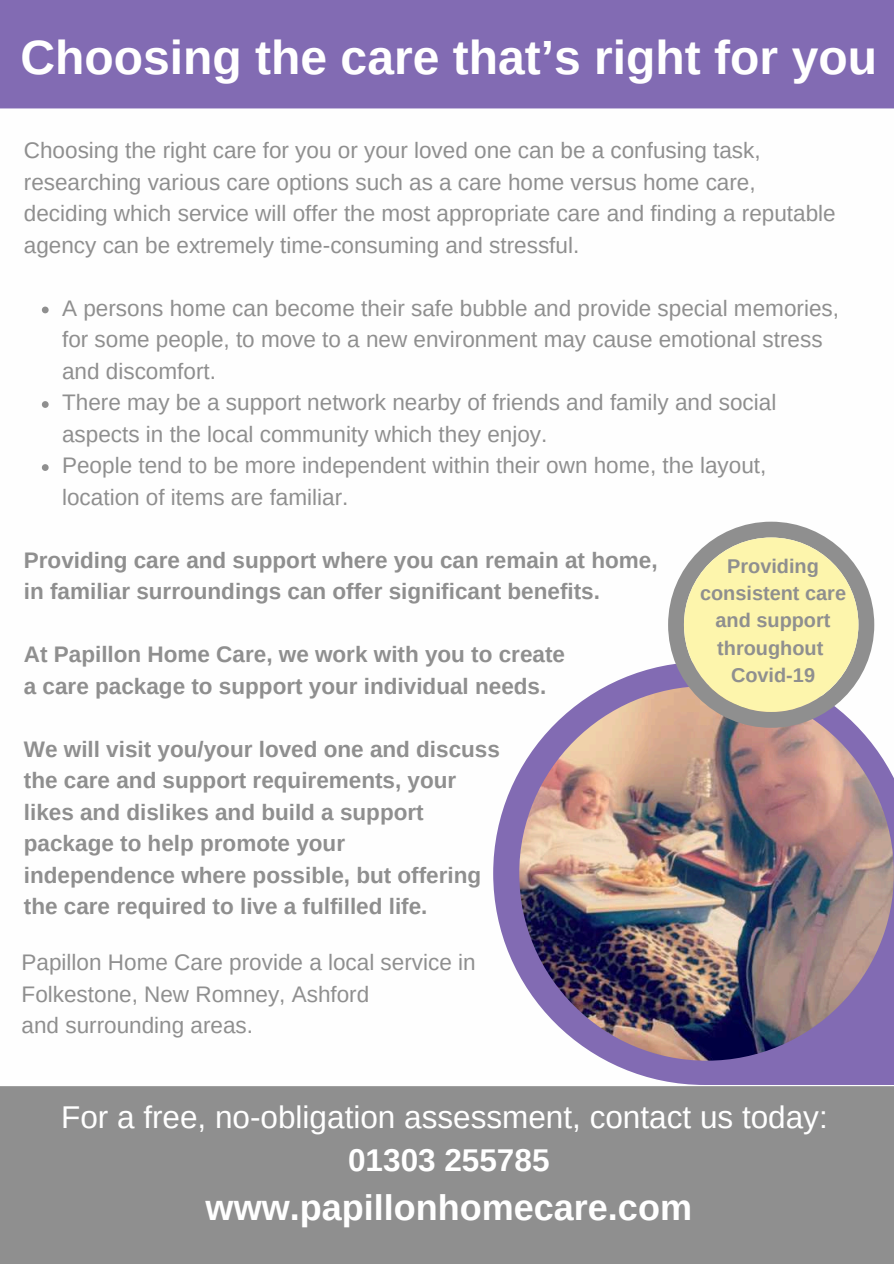
<style>
.page{position:relative;width:894px;height:1264px;background:#fff}
.page>*{position:absolute;margin:0;border:0;box-sizing:border-box;transform-origin:0 0}
.t1{font:700 48px "Arimo";color:#fff}
.t2{font:700 36px "Arimo";color:#fff}
.t3{font:31.5px "Arimo";color:#fff}
.t4{font:700 31.5px "Arimo";color:#fff}
.t5{font:22.5px/31.5px "Arimo";color:#8f8f8f}
.t6{font:700 22.5px/31.5px "Arimo";color:#8f8f8f}
.t7{font:700 19.95px/27.3px "Arimo";color:#8f8f8f;text-align:center}
</style>
<div class="page">
<div style="left:0;top:1086px;width:893px;height:177px;background:#8f8f8f"></div>
<svg style="left:493px;top:665px;width:400px;height:419px;fill:#826bb3"></svg>
<img style="left:519px;top:686px;width:374px;height:374px;border-radius:50%">
<svg style="left:668px;top:521px;width:206px;height:206px"></svg>
<div style="left:683px;top:537px;width:175px;height:175px;background:#fdf5ac;border-radius:50%"></div>
<svg style="left:42px;top:306px;width:7px;height:7px"></svg>
<svg style="left:42px;top:401px;width:7px;height:7px"></svg>
<svg style="left:42px;top:464px;width:7px;height:7px"></svg>
<div style="left:0;top:0;width:893px;height:108px;background:#826bb3"></div>
<h1 class="t1" style="left:20px;top:30px;width:857px">Choosing the care that’s right for you</h1>
<p class="t5" style="left:24px;top:134px;width:813px">Choosing the right care for you or your loved one can be a confusing task, researching various care options such as a care home versus home care, deciding which service will offer the most appropriate care and finding a reputable agency can be extremely time-consuming and stressful.</p>
<p class="t5" style="left:62px;top:292px;width:778px">A persons home can become their safe bubble and provide special memories, for some people, to move to a new environment may cause emotional stress and discomfort.<br>There may be a support network nearby of friends and family and social aspects in the local community which they enjoy.<br>People tend to be more independent within their own home, the layout, location of items are familiar.</p>
<p class="t6" style="left:24px;top:544px;width:635px">Providing care and support where you can remain at home, in familiar surroundings can offer significant benefits.</p>
<p class="t6" style="left:24px;top:638px;width:542px">At Papillon Home Care, we work with you to create a care package to support your individual needs.</p>
<p class="t6" style="left:24px;top:733px;width:477px">We will visit you/your loved one and discuss the care and support requirements, your likes and dislikes and build a support package to help promote your independence where possible, but offering the care required to live a fulfilled life.</p>
<p class="t5" style="left:22px;top:946px;width:455px">Papillon Home Care provide a local service in<br>Folkestone, New Romney, Ashford<br>and surrounding areas.</p>
<p class="t7" style="left:699px;top:552px;width:147px">Providing consistent care and support throughout<br>Covid-19</p>
<h3 class="t3" style="left:61px;top:1099px;width:768px">For a free, no-obligation assessment, contact us today:</h3>
<h3 class="t4" style="left:348px;top:1142px;width:203px">01303 255785</h3>
<h2 class="t2" style="left:205px;top:1186px;width:487px">www.papillonhomecare.com</h2>
</div>
